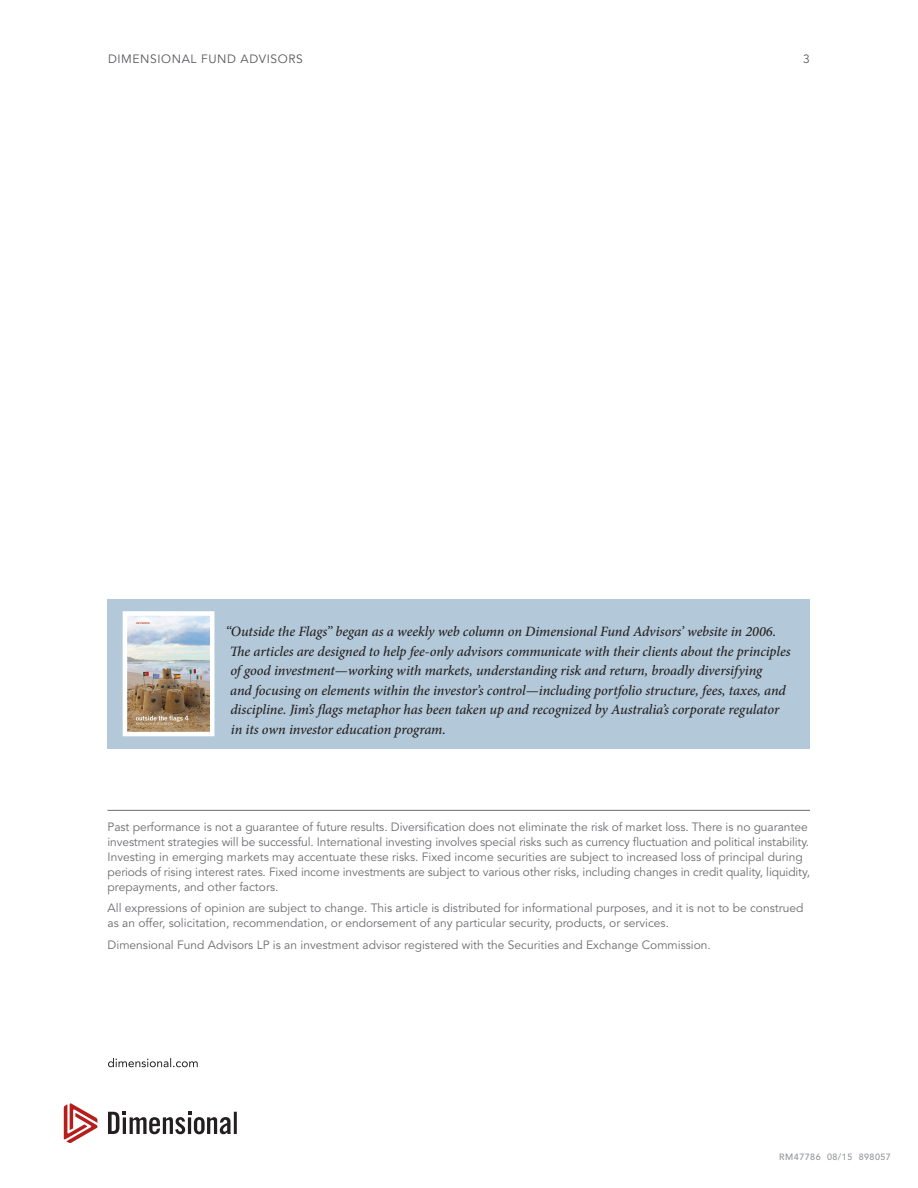
<style>
.page{position:relative;width:918px;height:1188px;background:#fff}
.page>*{position:absolute;margin:0;border:0;box-sizing:border-box;transform-origin:0 0}
.BackPage_Book_Copy{font:italic 500 14.25px/19.5px "Minion Pro";letter-spacing:-.01em;color:#231f20}
.Disclaimer_BackPg_Lo{font:12px/15px "Avenir LT Std";color:#6c6d70}
.t1{font:12px "Avenir LT Std";letter-spacing:.05em;color:#57585a}
.t2{font:500 9px "Avenir LT Std";letter-spacing:.05em;color:#939598}
</style>
<div class="page">
<svg style="left:108px;top:1058px;width:90px;height:9px"></svg>
<svg style="left:64px;top:1103px;width:34px;height:40px"></svg>
<svg style="left:108px;top:1112px;width:129px;height:22px"></svg>
<div style="left:108px;top:599px;width:702px;height:149px;background:#b3c8d8"></div>
<img style="left:122px;top:611px;width:93px;height:126px">
<hr style="left:108px;top:810px;width:702px;height:1px;background:#6c6d70">
<p class="t1" style="left:108px;top:52px;width:196px">DIMENSIONAL FUND ADVISORS</p>
<p class="t1" style="left:803px;top:52px;width:8px">3</p>
<p class="BackPage_Book_Copy" style="left:226px;top:622px;width:567px">‘‘Outside the Flags’’ began as a weekly web column on Dimensional Fund Advisors’ website in 2006.<br>The articles are designed to help fee-only advisors communicate with their clients about the principles of good investment—working with markets, understanding risk and return, broadly diversifying<br>and focusing on elements within the investor’s control—including portfolio structure, fees, taxes, and discipline. Jim’s flags metaphor has been taken up and recognized by Australia’s corporate regulator<br>in its own investor education program.</p>
<p class="Disclaimer_BackPg_Lo" style="left:108px;top:819px;width:704px">Past performance is not a guarantee of future results. Diversification does not eliminate the risk of market loss. There is no guarantee investment strategies will be successful. International investing involves special risks such as currency fluctuation and political instability.<br>Investing in emerging markets may accentuate these risks. Fixed income securities are subject to increased loss of principal during periods of rising interest rates. Fixed income investments are subject to various other risks, including changes in credit quality, liquidity, prepayments, and other factors.</p>
<p class="Disclaimer_BackPg_Lo" style="left:108px;top:901px;width:697px">All expressions of opinion are subject to change. This article is distributed for informational purposes, and it is not to be construed as an offer, solicitation, recommendation, or endorsement of any particular security, products, or services.</p>
<p class="Disclaimer_BackPg_Lo" style="left:108px;top:937px;width:605px">Dimensional Fund Advisors LP is an investment advisor registered with the Securities and Exchange Commission.</p>
<p class="t2" style="left:779px;top:1152px;width:113px">RM47786 08/15 898057</p>
</div>
